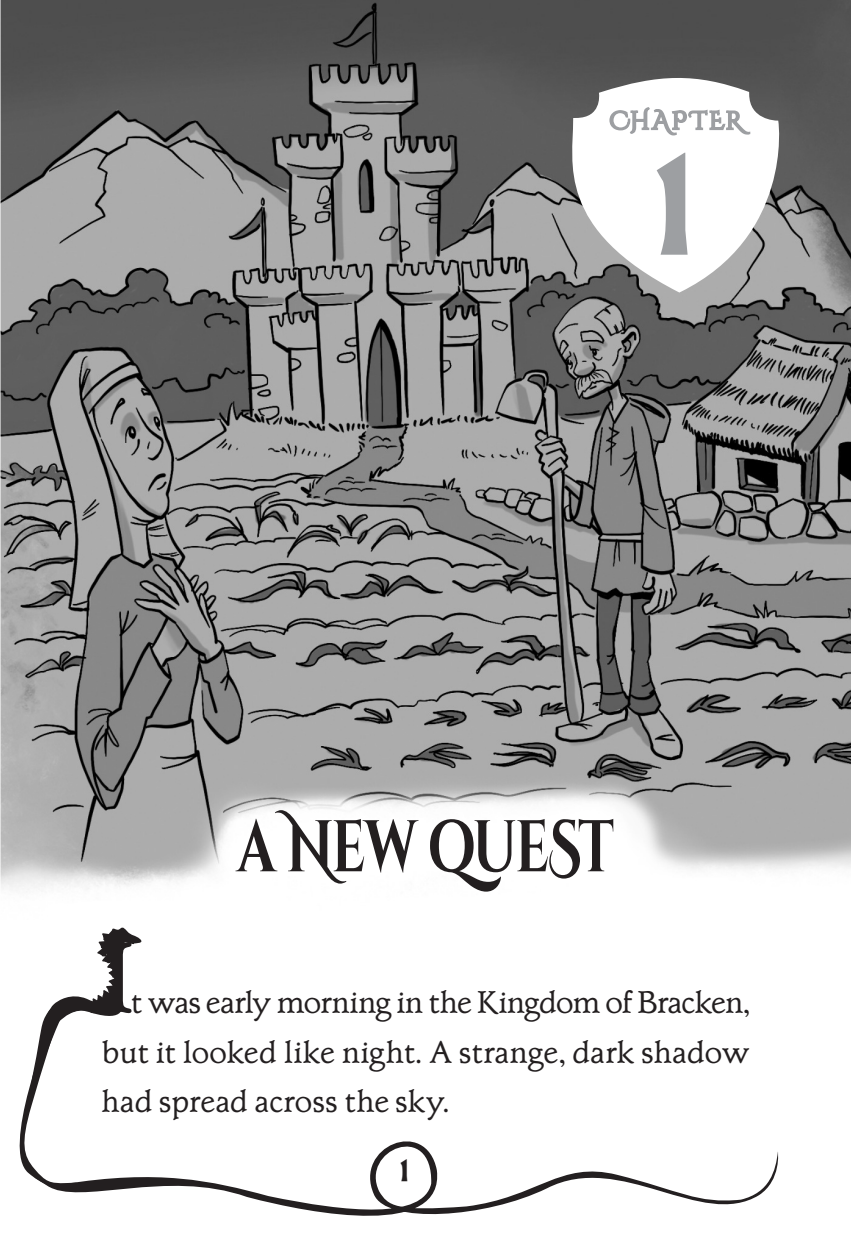
<style>
.page{position:relative;width:851px;height:1236px;background:#fff}
.page>*{position:absolute;margin:0;border:0;box-sizing:border-box;transform-origin:0 0}
.t1{font:135px "Kelmscott";color:#9d9fa2}
.t2{font:101.25px "OPTI Clemente Book Ad";color:#231f20}
.t3{font:700 72.9px "Cinzel Decorative";letter-spacing:-.03em;color:#231f20;scale:.74 1}
.t4{font:31.5px/49.5px "OPTI Clemente Book Ad";letter-spacing:.005em;color:#231f20;text-align:justify}
.t5{font:29.25px "Kelmscott";color:#231f20}
</style>
<div class="page">
<img style="left:1px;top:0;width:849px;height:890px">
<svg style="left:558px;top:76px;width:231px;height:219px"></svg>
<svg style="left:608px;top:106px;width:143px;height:33px"></svg>
<svg style="left:145px;top:1141px;width:634px;height:75px"></svg>
<svg style="left:19px;top:927px;width:126px;height:266px"></svg>
<h1 class="t1" style="left:658px;top:128px;width:38px">1</h1>
<h3 class="t3" style="left:237px;top:810px;width:511px">a New queSt</h3>
<h2 class="t2" style="left:101px;top:939px;width:33px">I</h2>
<p class="t4" style="left:101px;top:980px;width:650px;text-indent:29px">t was early morning in the Kingdom of Bracken, but it looked like night. A strange, dark shadow had spread across the sky.</p>
<p class="t5" style="left:401px;top:1153px;width:9px">1</p>
</div>
